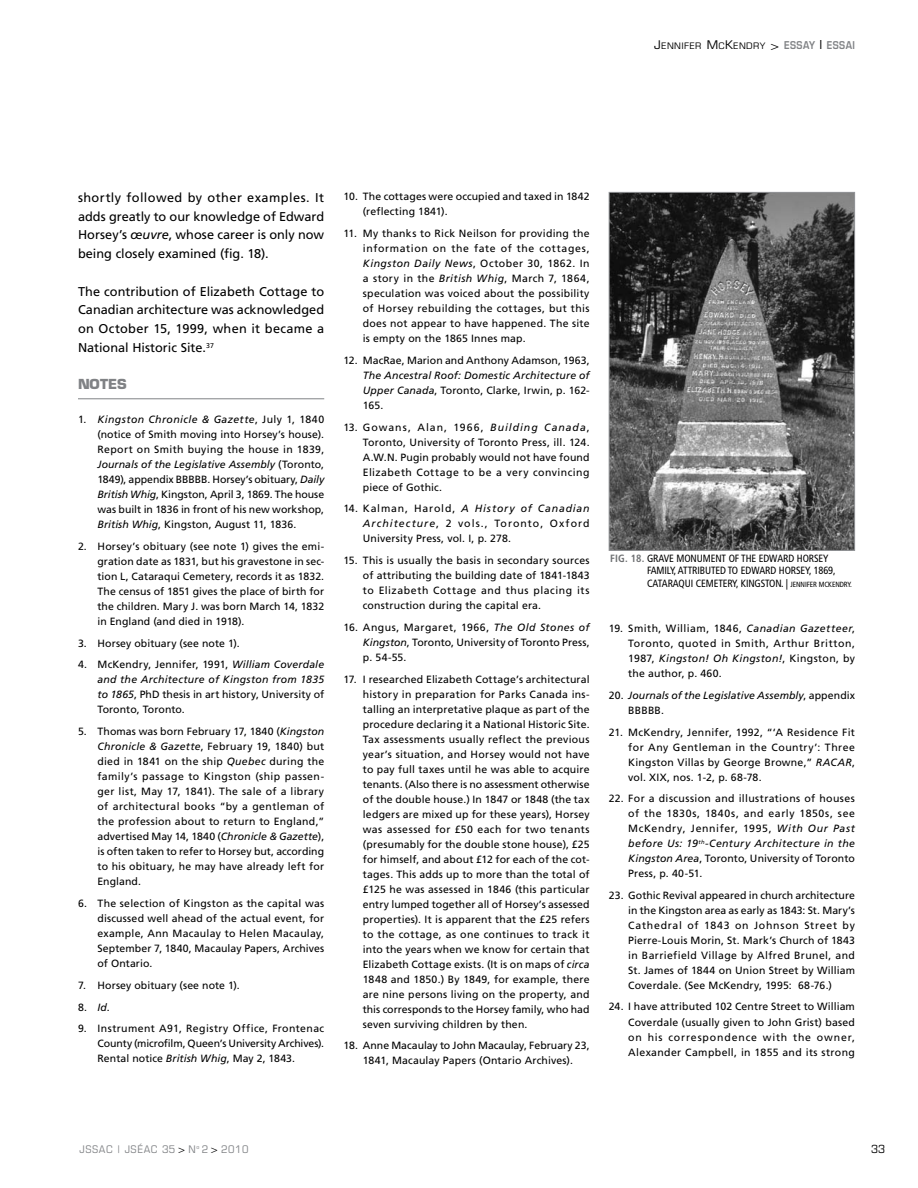
<style>
.page{position:relative;width:918px;height:1188px;background:#fff}
.page>*{position:absolute;margin:0;border:0;box-sizing:border-box;transform-origin:0 0}
.t1{font:700 13.5px "Eurostile";color:#808285}
.t2{font:12.75px/18.8px "Frutiger";letter-spacing:.005em;color:#000;text-align:justify}
.t3{font:condensed 11.25px "Eurostile";color:#000;scale:1.1 1}
.t4{font:10.5px/15px "Frutiger";letter-spacing:.015em;color:#000;text-align:justify}
.t5{font:italic 10.5px/15px "Frutiger";letter-spacing:.01em;color:#000;text-align:justify}
.t6{font:condensed 10.5px/12.8px "Frutiger";letter-spacing:-.01em;color:#000}
.t7{font:condensed 10.5px "Eurostile";letter-spacing:.05em;color:#808285;scale:1.1 1}
.t8{font:condensed 9px "Eurostile";letter-spacing:.035em;color:#000;scale:1.2 1}
.s1{font-size:12px}
.s2{font-weight:600;font-stretch:normal;font-size:10.5px;color:#808285}
.s3{font-weight:600;font-stretch:normal;font-size:12px}
.s4{font-style:italic}
.s5{font-style:normal}
.s6{font-weight:700;color:#6d6f71}
.s7{font-size:7.5px}
.s8{color:#000}
</style>
<div class="page">
<hr style="left:78px;top:398px;width:246px;height:1px;background:#808285">
<img style="left:611px;top:194px;width:242px;height:355px">
<div style="left:609px;top:192px;width:246px;height:359px;border:1px solid #939598"></div>
<p class="t8" style="left:654px;top:40px;width:165px"><span class="s1">J</span>ENNIFER <span class="s1">M</span>C<span class="s1">K</span>ENDRY <span class="s1">&gt;</span> <span class="s2">ESSAY</span> <span class="s3">|</span> <span class="s2">ESSAI</span></p>
<p class="t2" style="left:78px;top:188px;width:248px">shortly followed by other examples. It adds greatly to our knowledge of Edward Horsey’s <span class="s4">œuvre</span>, whose career is only now being closely examined (fig. 18).</p>
<p class="t2" style="left:78px;top:282px;width:248px">The contribution of Elizabeth Cottage to Canadian architecture was acknowledged on October 15, 1999, when it became a National Historic Site.<sup>37</sup></p>
<p class="t1" style="left:78px;top:376px;width:50px">NOTES</p>
<p class="t4" style="left:97px;top:412px;width:228px;text-indent:-19px">1. <span class="s4">Kingston Chronicle &amp; Gazette</span>, July 1, 1840 (notice of Smith moving into Horsey’s house).<br>Report on Smith buying the house in 1839, <span class="s4">Journals of the Legislative Assembly</span> (Toronto, 1849), appendix BBBBB. Horsey’s obituary, <span class="s4">Daily British Whig</span>, Kingston, April 3, 1869. The house was built in 1836 in front of his new workshop, <span class="s4">British Whig</span>, Kingston, August 11, 1836.</p>
<p class="t4" style="left:97px;top:539px;width:228px;text-indent:-19px">2. Horsey’s obituary (see note 1) gives the emi&shy;gration date as 1831, but his gravestone in sec&shy;tion L, Cataraqui Cemetery, records it as 1832.<br>The census of 1851 gives the place of birth for the children. Mary J. was born March 14, 1832 in England (and died in 1918).</p>
<p class="t4" style="left:78px;top:635px;width:163px">3. Horsey obituary (see note 1).</p>
<p class="t4" style="left:97px;top:657px;width:228px;text-indent:-19px">4. McKendry, Jennifer, 1991, <span class="s4">William Coverdale and the Architecture of Kingston from 1835 to 1865</span>, PhD thesis in art history, University of Toronto, Toronto.</p>
<p class="t4" style="left:97px;top:724px;width:228px;text-indent:-19px">5. Thomas was born February 17, 1840 (<span class="s4">Kingston Chronicle &amp; Gazette</span>, February 19, 1840) but died in 1841 on the ship <span class="s4">Quebec</span> during the family’s passage to Kingston (ship passen&shy;ger list, May 17, 1841). The sale of a library of architectural books “by a gentleman of the profession about to return to England,” advertised May 14, 1840 (<span class="s4">Chronicle &amp; Gazette</span>), is often taken to refer to Horsey but, according to his obituary, he may have already left for England.</p>
<p class="t4" style="left:98px;top:896px;width:228px;text-indent:-20px">6. The selection of Kingston as the capital was discussed well ahead of the actual event, for example, Ann Macaulay to Helen Macaulay, September 7, 1840, Macaulay Papers, Archives of Ontario.</p>
<p class="t4" style="left:78px;top:978px;width:163px">7. Horsey obituary (see note 1).</p>
<p class="t4" style="left:78px;top:999px;width:33px">8. <span class="s4">Id</span>.</p>
<p class="t4" style="left:98px;top:1021px;width:228px;text-indent:-19px">9. Instrument A91, Registry Office, Frontenac County (microfilm, Queen’s University Archives).<br>Rental notice <span class="s4">British Whig</span>, May 2, 1843.</p>
<p class="t4" style="left:363px;top:189px;width:228px;text-indent:-19px">10. The cottages were occupied and taxed in 1842 (reflecting 1841).</p>
<p class="t4" style="left:363px;top:226px;width:228px;text-indent:-19px">11. My thanks to Rick Neilson for providing the information on the fate of the cottages, <span class="s4">Kingston Daily News</span>, October 30, 1862. In a story in the <span class="s4">British Whig</span>, March 7, 1864, speculation was voiced about the possibility of Horsey rebuilding the cottages, but this does not appear to have happened. The site is empty on the 1865 Innes map.</p>
<p class="t4" style="left:343px;top:353px;width:248px">12. MacRae, Marion and Anthony Adamson, 1963,</p>
<p class="t5" style="left:363px;top:368px;width:228px">The Ancestral Roof: Domestic Architecture of Upper Canada<span class="s5">, Toronto, Clarke, Irwin, p. 162- 165.</span></p>
<p class="t4" style="left:363px;top:419px;width:228px;text-indent:-19px">13. Gowans, Alan, 1966, <span class="s4">Building Canada</span>, Toronto, University of Toronto Press, ill. 124.<br>A.W.N. Pugin probably would not have found Elizabeth Cottage to be a very convincing piece of Gothic.</p>
<p class="t4" style="left:363px;top:501px;width:228px;text-indent:-19px">14. Kalman, Harold, <span class="s4">A History of Canadian Architecture</span>, 2 vols., Toronto, Oxford University Press, vol. I, p. 278.</p>
<p class="t4" style="left:363px;top:553px;width:228px;text-indent:-19px">15. This is usually the basis in secondary sources of attributing the building date of 1841-1843 to Elizabeth Cottage and thus placing its construction during the capital era.</p>
<p class="t4" style="left:363px;top:620px;width:228px;text-indent:-19px">16. Angus, Margaret, 1966, <span class="s4">The Old Stones of Kingston</span>, Toronto, University of Toronto Press, p. 54-55.</p>
<p class="t4" style="left:363px;top:671px;width:228px;text-indent:-19px">17. I researched Elizabeth Cottage’s architectural history in preparation for Parks Canada ins&shy;talling an interpretative plaque as part of the procedure declaring it a National Historic Site.<br>Tax assessments usually reflect the previous year’s situation, and Horsey would not have to pay full taxes until he was able to acquire tenants. (Also there is no assessment otherwise of the double house.) In 1847 or 1848 (the tax ledgers are mixed up for these years), Horsey was assessed for £50 each for two tenants (presumably for the double stone house), £25 for himself, and about £12 for each of the cot&shy;tages. This adds up to more than the total of £125 he was assessed in 1846 (this particular entry lumped together all of Horsey’s assessed properties). It is apparent that the £25 refers to the cottage, as one continues to track it into the years when we know for certain that Elizabeth Cottage exists. (It is on maps of <span class="s4">circa </span>1848 and 1850.) By 1849, for example, there are nine persons living on the property, and this corresponds to the Horsey family, who had seven surviving children by then.</p>
<p class="t4" style="left:343px;top:1038px;width:248px;text-align:center">18. Anne Macaulay to John Macaulay, February 23,<br>1841, Macaulay Papers (Ontario Archives).</p>
<p class="t6" style="left:647px;top:552px;width:206px;text-indent:-37px"><span class="s6">FIG. 18.</span> GRAVE MONUMENT OF THE EDWARD HORSEY<br>FAMILY, ATTRIBUTED TO EDWARD HORSEY, 1869,<br>CATARAQU I CEMETERY, KINGSTON. | <span class="s7">JENNIFER MCKENDRY.</span></p>
<p class="t4" style="left:628px;top:621px;width:228px;text-indent:-19px">19. Smith, William, 1846, <span class="s4">Canadian Gazetteer</span>, Toronto, quoted in Smith, Arthur Britton, 1987, <span class="s4">Kingston! Oh Kingston!</span>, Kingston, by the author, p. 460.</p>
<p class="t5" style="left:628px;top:688px;width:228px;text-indent:-19px"><span class="s5">20.</span> Journals of the Legislative Assembly<span class="s5">, appendix<br>BBBBB.</span></p>
<p class="t4" style="left:628px;top:724px;width:228px;text-indent:-19px">21. McKendry, Jennifer, 1992, “‘A Residence Fit for Any Gentleman in the Country’: Three Kingston Villas by George Browne,” <span class="s4">RACAR</span>, vol. XIX, nos. 1-2, p. 68-78.</p>
<p class="t4" style="left:628px;top:791px;width:228px;text-indent:-19px">22. For a discussion and illustrations of houses of the 1830s, 1840s, and early 1850s, see McKendry, Jennifer, 1995, <span class="s4">With Our Past before Us: 19</span><sup>th</sup><span class="s4">-Century Architecture in the Kingston Area</span>, Toronto, University of Toronto Press, p. 40-51.</p>
<p class="t4" style="left:628px;top:887px;width:228px;text-indent:-19px">23. Gothic Revival appeared in church architecture in the Kingston area as early as 1843: St. Mary’s Cathedral of 1843 on Johnson Street by Pierre-Louis Morin, St. Mark’s Church of 1843 in Barriefield Village by Alfred Brunel, and St. James of 1844 on Union Street by William Coverdale. (See McKendry, 1995: 68-76.)</p>
<p class="t4" style="left:628px;top:999px;width:228px;text-indent:-19px">24. I have attributed 102 Centre Street to William Coverdale (usually given to John Grist) based on his correspondence with the owner, Alexander Campbell, in 1855 and its strong</p>
<p class="t7" style="left:80px;top:1143px;width:155px">JSSAC | JSÉAC 35 <span class="s8">&gt;</span> N<sup>o</sup> 2 <span class="s8">&gt;</span> 2010</p>
<p class="t3" style="left:871px;top:1142px;width:14px">33</p>
</div>
